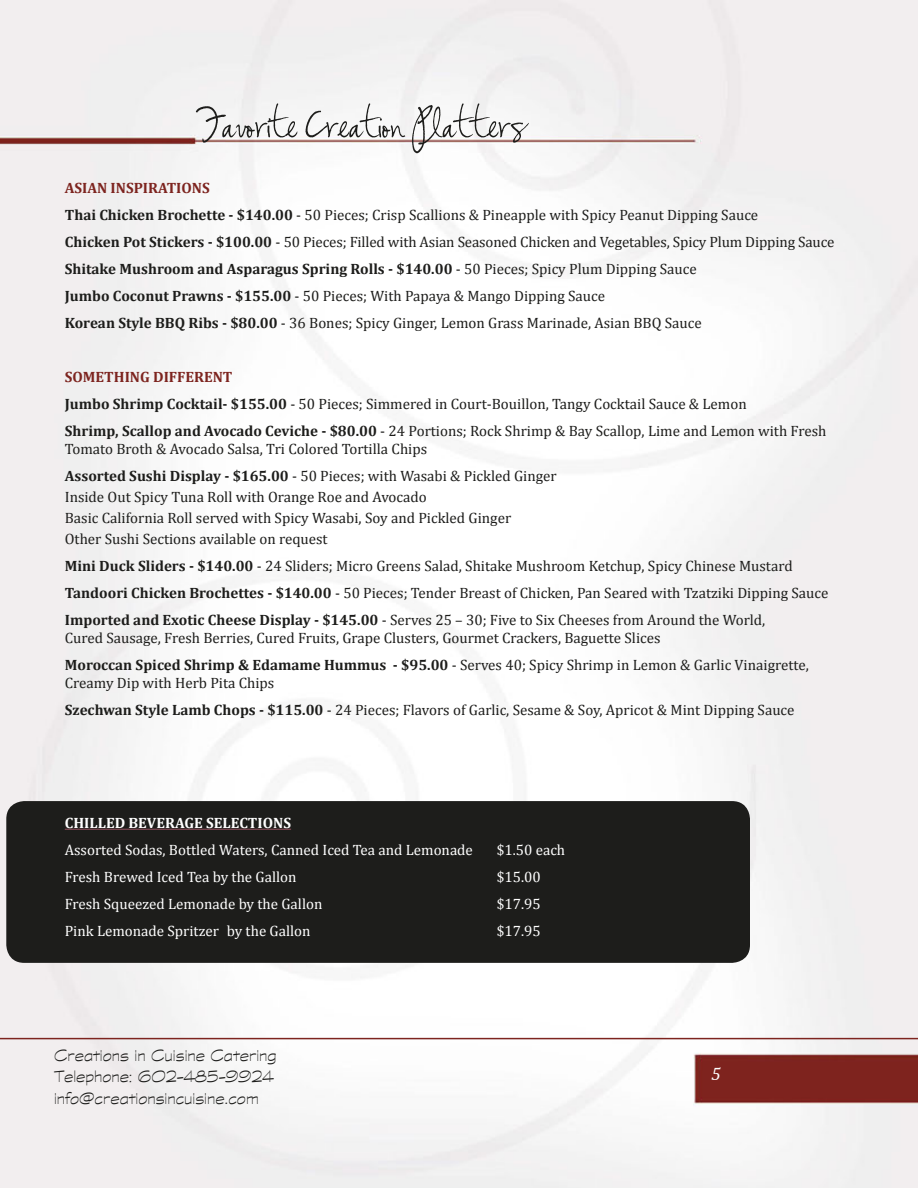
<style>
.page{position:relative;width:918px;height:1188px;background:#fff}
.page>*{position:absolute;margin:0;border:0;box-sizing:border-box;transform-origin:0 0}
.t1{font:54px "Susie's Hand";color:#1d1d1b}
.t2{font:18px/21.6px "Graphite Light ATT";color:#1d1d1b}
.t3{font:italic 18px "Cambria";color:#fff}
.t4{font:15px/27px "Cambria";color:#1d1d1b}
.t5{font:15px "Cambria";color:#fff}
.t6{font:700 15px "Cambria";color:#fff}
.s1{font-weight:700;color:#7d241f}
.s2{font-weight:700}
</style>
<div class="page">
<img style="left:0;top:0;width:918px;height:1188px">
<hr style="left:0;top:1038px;width:918px;height:1px;background:#7d241f">
<div style="left:6px;top:801px;width:744px;height:162px;background:#1d1d1b;border-radius:18px"></div>
<hr style="left:65px;top:829px;width:226px;height:1px;background:#854956">
<h1 class="t1" style="left:196px;top:101px;width:332px">Favorite Creation Platters</h1>
<p class="t4" style="left:65px;top:175px;width:771px"><span class="s1">Asian Inspirations<br></span><span class="s2">Thai Chicken Brochette - $140.00</span> - 50 Pieces; Crisp Scallions &amp; Pineapple with Spicy Peanut Dipping Sauce<br><span class="s2">Chicken Pot Stickers - $100.00</span> - 50 Pieces; Filled with Asian Seasoned Chicken and Vegetables, Spicy Plum Dipping Sauce <span class="s2">Shitake Mushroom and Asparagus Spring Rolls - $140.00</span> - 50 Pieces; Spicy Plum Dipping Sauce<br><span class="s2">Jumbo Coconut Prawns - $155.00</span> - 50 Pieces; With Papaya &amp; Mango Dipping Sauce<br><span class="s2">Korean Style BBQ Ribs - $80.00</span> - 36 Bones; Spicy Ginger, Lemon Grass Marinade, Asian BBQ Sauce</p>
<p class="t4" style="left:65px;top:364px;width:763px"><span class="s1">Something Different<br></span><span class="s2">Jumbo Shrimp Cocktail- $155.00</span> - 50 Pieces; Simmered in Court-Bouillon, Tangy Cocktail Sauce &amp; Lemon<br><span class="s2">Shrimp, Scallop and Avocado Ceviche - $80.00</span> - 24 Portions; Rock Shrimp &amp; Bay Scallop, Lime and Lemon with Fresh</p>
<p class="t4" style="left:65px;top:436px;width:493px">Tomato Broth &amp; Avocado Salsa, Tri Colored Tortilla Chips<br><span class="s2">Assorted Sushi Display - $165.00</span> - 50 Pieces; with Wasabi &amp; Pickled Ginger</p>
<p class="t4" style="left:65px;top:487px;width:448px;line-height:21px">Inside Out Spicy Tuna Roll with Orange Roe and Avocado<br>Basic California Roll served with Spicy Wasabi, Soy and Pickled Ginger<br>Other Sushi Sections available on request</p>
<p class="t4" style="left:65px;top:553px;width:765px"><span class="s2">Mini Duck Sliders - $140.00</span> - 24 Sliders; Micro Greens Salad, Shitake Mushroom Ketchup, Spicy Chinese Mustard<br><span class="s2">Tandoori Chicken Brochettes - $140.00</span> - 50 Pieces; Tender Breast of Chicken, Pan Seared with Tzatziki Dipping Sauce<br><span class="s2">Imported and Exotic Cheese Display - $145.00</span> - Serves 25 – 30; Five to Six Cheeses from Around the World,</p>
<p class="t4" style="left:65px;top:625px;width:745px">Cured Sausage, Fresh Berries, Cured Fruits, Grape Clusters, Gourmet Crackers, Baguette Slices<br><span class="s2">Moroccan Spiced Shrimp &amp; Edamame Hummus - $95.00</span> - Serves 40; Spicy Shrimp in Lemon &amp; Garlic Vinaigrette,</p>
<p class="t4" style="left:65px;top:670px;width:731px">Creamy Dip with Herb Pita Chips<br><span class="s2">Szechwan Style Lamb Chops - $115.00</span> - 24 Pieces; Flavors of Garlic, Sesame &amp; Soy, Apricot &amp; Mint Dipping Sauce</p>
<p class="t6" style="left:65px;top:813px;width:193px">CHILLED BEVERAGE SELECTIONS</p>
<p class="t5" style="left:65px;top:842px;width:410px">Assorted Sodas, Bottled Waters, Canned Iced Tea and Lemonade</p>
<p class="t5" style="left:497px;top:842px;width:70px">$1.50 each</p>
<p class="t5" style="left:65px;top:869px;width:233px">Fresh Brewed Iced Tea by the Gallon</p>
<p class="t5" style="left:497px;top:869px;width:45px">$15.00</p>
<p class="t5" style="left:65px;top:896px;width:259px">Fresh Squeezed Lemonade by the Gallon</p>
<p class="t5" style="left:497px;top:896px;width:45px">$17.95</p>
<p class="t5" style="left:65px;top:923px;width:247px">Pink Lemonade Spritzer by the Gallon</p>
<p class="t5" style="left:497px;top:923px;width:45px">$17.95</p>
<p class="t2" style="left:54px;top:1043px;width:224px">Creations in Cuisine Catering<br>Telephone: 602-485-9924 info@creationsincuisine.com</p>
<p class="t3" style="left:711px;top:1061px;width:11px">5</p>
</div>
